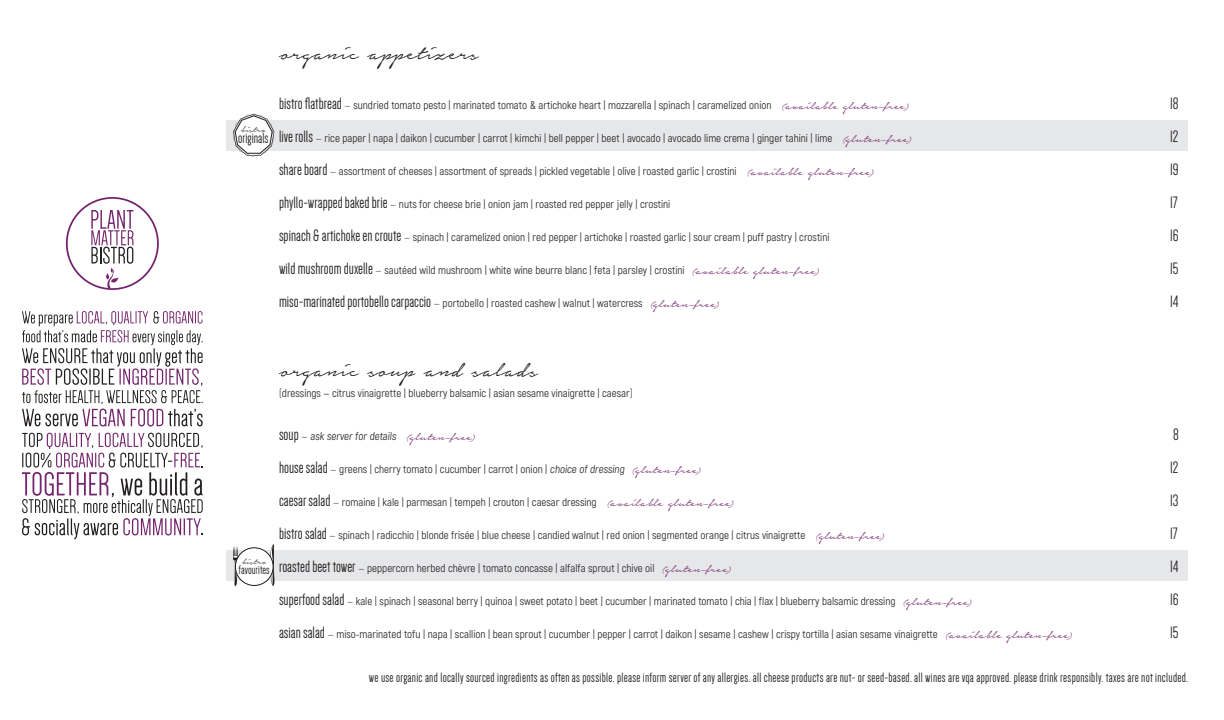
<style>
.page{position:relative;width:1224px;height:720px;background:#fff}
.page>*{position:absolute;margin:0;border:0;box-sizing:border-box;transform-origin:0 0}
.t1{font:30px "Notera Personal Use Only";color:#231f20}
.t2{font:17px "Dense";color:#231f20}
.t3{font:15.3px "Dense";color:#231f20}
.t4{font:14px "Dense";letter-spacing:.02em;color:#231f20}
.t5{font:12.8px "Dense";color:#231f20}
.t6{font:12.7px "Notera Personal Use Only";color:#231f20}
.t7{font:12px "Notera Personal Use Only";color:#231f20}
.t8{font:11px "Akrobat";color:#231f20}
.s1{font-family:"Dense";font-size:17px}
.s2{font-weight:300}
.s3{font-family:"Notera Personal Use Only";font-size:16px;color:#74246c}
</style>
<div class="page">
<div style="left:226px;top:120px;width:962px;height:31px;background:#e6e7e9"></div>
<div style="left:226px;top:550px;width:962px;height:31px;background:#e6e7e9"></div>
<svg style="left:270px;top:544px;width:4px;height:42px"></svg>
<svg style="left:233px;top:547px;width:5px;height:39px"></svg>
<div style="left:235px;top:548px;width:38px;height:37px;background:#fff;border-radius:50%"></div>
<div style="left:235px;top:547px;width:39px;height:39px;border:1px solid #201d1e;border-radius:50%"></div>
<svg style="left:233px;top:114px;width:41px;height:43px"></svg>
<div style="left:66px;top:197px;width:93px;height:93px;border:2px solid #74246c;border-radius:50%"></div>
<svg style="left:91px;top:210px;width:42px;height:78px"></svg>
<svg style="left:22px;top:433px;width:181px;height:106px"></svg>
<svg style="left:22px;top:311px;width:181px;height:116px"></svg>
<p class="t6" style="left:241px;top:123px;width:27px">bistro</p>
<h3 class="t3" style="left:238px;top:130px;width:32px">originals</h3>
<p class="t1" style="left:279px;top:37px;width:201px">organic appetizers</p>
<p class="t8" style="left:279px;top:99px;width:631px"><span class="s1">bistro flatbread</span> <span class="s2">—</span> sundried tomato pesto | marinated tomato &amp; artichoke heart | mozzarella | spinach | caramelized onion <span class="s3">(available gluten-free)</span></p>
<p class="t2" style="left:1170px;top:95px;width:10px">18</p>
<p class="t8" style="left:279px;top:132px;width:634px"><span class="s1">live rolls</span> <span class="s2">—</span> rice paper | napa | daikon | cucumber | carrot | kimchi | bell pepper | beet | avocado | avocado lime crema | ginger tahini | lime <span class="s3">(gluten-free)</span></p>
<p class="t2" style="left:1170px;top:128px;width:10px">12</p>
<p class="t8" style="left:279px;top:165px;width:596px"><span class="s1">share board</span> <span class="s2">—</span> assortment of cheeses | assortment of spreads | pickled vegetable | olive | roasted garlic | crostini <span class="s3">(available gluten-free)</span></p>
<p class="t2" style="left:1170px;top:161px;width:10px">19</p>
<p class="t8" style="left:279px;top:198px;width:393px"><span class="s1">phyllo-wrapped baked brie</span> <span class="s2">—</span> nuts for cheese brie | onion jam | roasted red pepper jelly | crostini</p>
<p class="t2" style="left:1170px;top:194px;width:9px">17</p>
<p class="t8" style="left:279px;top:231px;width:552px"><span class="s1">spinach &amp; artichoke en croute</span> <span class="s2">—</span> spinach | caramelized onion | red pepper | artichoke | roasted garlic | sour cream | puff pastry | crostini</p>
<p class="t2" style="left:1170px;top:227px;width:10px">16</p>
<p class="t8" style="left:279px;top:263px;width:541px"><span class="s1">wild mushroom duxelle</span> <span class="s2">—</span> sautéed wild mushroom | white wine beurre blanc | feta | parsley | crostini <span class="s3">(available gluten-free)</span></p>
<p class="t2" style="left:1170px;top:260px;width:10px">15</p>
<p class="t8" style="left:279px;top:296px;width:441px"><span class="s1">miso-marinated portobello carpaccio</span> <span class="s2">—</span> portobello | roasted cashew | walnut | watercress <span class="s3">(gluten-free)</span></p>
<p class="t2" style="left:1170px;top:293px;width:10px">14</p>
<p class="t1" style="left:279px;top:355px;width:260px">organic soup and salads</p>
<p class="t8" style="left:279px;top:387px;width:355px"><span class="s2">(</span>dressings — citrus vinaigrette | blueberry balsamic | asian sesame vinaigrette | caesar<span class="s2">)</span></p>
<p class="t7" style="left:242px;top:556px;width:26px">bistro</p>
<p class="t5" style="left:239px;top:564px;width:33px">favourites</p>
<p class="t8" style="left:279px;top:430px;width:198px"><span class="s1">soup</span> <span class="s2">—</span> ask server for details <span class="s3">(gluten-free)</span></p>
<p class="t2" style="left:1173px;top:426px;width:7px">8</p>
<p class="t8" style="left:279px;top:463px;width:423px"><span class="s1">house salad</span> <span class="s2">—</span> greens | cherry tomato | cucumber | carrot | onion | choice of dressing <span class="s3">(gluten-free)</span></p>
<p class="t2" style="left:1170px;top:459px;width:10px">12</p>
<p class="t8" style="left:279px;top:496px;width:456px"><span class="s1">caesar salad</span> <span class="s2">—</span> romaine | kale | parmesan | tempeh | crouton | caesar dressing <span class="s3">(available gluten-free)</span></p>
<p class="t2" style="left:1170px;top:492px;width:10px">13</p>
<p class="t8" style="left:279px;top:529px;width:607px"><span class="s1">bistro salad</span> <span class="s2">—</span> spinach | radicchio | blonde frisée | blue cheese | candied walnut | red onion | segmented orange | citrus vinaigrette <span class="s3">(gluten-free)</span></p>
<p class="t2" style="left:1170px;top:525px;width:9px">17</p>
<p class="t8" style="left:279px;top:562px;width:453px"><span class="s1">roasted beet tower</span> <span class="s2">—</span> peppercorn herbed chèvre | tomato concasse | alfalfa sprout | chive oil <span class="s3">(gluten-free)</span></p>
<p class="t2" style="left:1170px;top:558px;width:10px">14</p>
<p class="t8" style="left:279px;top:595px;width:694px"><span class="s1">superfood salad</span> <span class="s2">—</span> kale | spinach | seasonal berry | quinoa | sweet potato | beet | cucumber | marinated tomato | chia | flax | blueberry balsamic dressing <span class="s3">(gluten-free)</span></p>
<p class="t2" style="left:1170px;top:591px;width:10px">16</p>
<p class="t8" style="left:279px;top:628px;width:795px"><span class="s1">asian salad</span> <span class="s2">—</span> miso-marinated tofu | napa | scallion | bean sprout | cucumber | pepper | carrot | daikon | sesame | cashew | crispy tortilla | asian sesame vinaigrette <span class="s3">(available gluten-free)</span></p>
<p class="t2" style="left:1170px;top:624px;width:10px">15</p>
<p class="t4" style="left:369px;top:671px;width:821px">we use organic and locally sourced ingredients as often as possible. please inform server of any allergies. all cheese products are nut- or seed-based. all wines are vqa approved. please drink responsibly. taxes are not included.</p>
</div>
